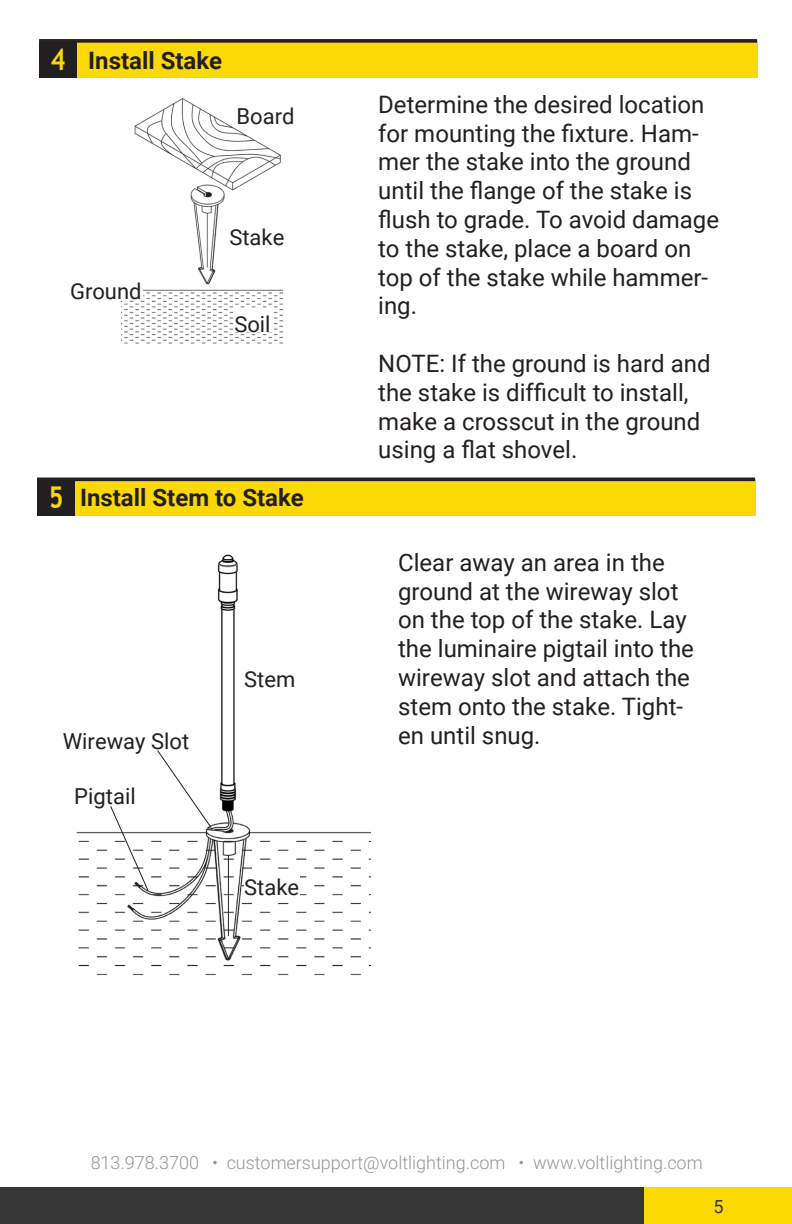
<style>
.page{position:relative;width:792px;height:1224px;background:#fff}
.page>*{position:absolute;margin:0;border:0;box-sizing:border-box;transform-origin:0 0}
.spec_numbers{font:700 30px "Trebuchet MS";color:#fad906;scale:.84 1}
.t1{font:24px/28.8px "Roboto";color:#231f20}
.t2{font:700 24px "Roboto";color:#231f20}
.t3{font:22px "Roboto";color:#231f20}
.copyright{font:300 18px "Roboto";color:#939598}
.t4{font:18px "Roboto";color:#363636}
</style>
<div class="page">
<div style="left:46px;top:41px;width:711px;height:37px;background:#fad906"></div>
<div style="left:39px;top:41px;width:38px;height:37px;background:#231f20"></div>
<div style="left:39px;top:39px;width:718px;height:4px;border:2px solid #231f20"></div>
<div style="left:44px;top:479px;width:711px;height:37px;background:#fad906"></div>
<div style="left:37px;top:479px;width:38px;height:37px;background:#231f20"></div>
<div style="left:37px;top:478px;width:718px;height:3px;border:2px solid #231f20"></div>
<div style="left:1px;top:1188px;width:644px;height:36px;background:#363636"></div>
<div style="left:645px;top:1188px;width:147px;height:36px;background:#fcd900"></div>
<img style="left:121px;top:98px;width:162px;height:245px">
<div style="left:237px;top:101px;width:58px;height:23px;background:#fff"></div>
<div style="left:229px;top:222px;width:56px;height:23px;background:#fff"></div>
<div style="left:234px;top:309px;width:38px;height:23px;background:#fff"></div>
<div style="left:70px;top:275px;width:72px;height:24px;background:#fff"></div>
<img style="left:76px;top:554px;width:295px;height:421px">
<div style="left:244px;top:664px;width:52px;height:23px;background:#fff"></div>
<div style="left:244px;top:872px;width:56px;height:23px;background:#fff"></div>
<div style="left:74px;top:778px;width:62px;height:29px;background:#fff"></div>
<div style="left:63px;top:724px;width:129px;height:27px;background:#fff"></div>
<svg style="left:109px;top:805px;width:40px;height:87px"></svg>
<svg style="left:156px;top:749px;width:56px;height:80px"></svg>
<p class="spec_numbers" style="left:51px;top:41px;width:19px">4</p>
<p class="t2" style="left:88px;top:44px;width:135px">Install Stake</p>
<p class="t3" style="left:237px;top:101px;width:60px">Board</p>
<p class="t3" style="left:70px;top:275px;width:73px">Ground</p>
<p class="t3" style="left:229px;top:222px;width:57px">Stake</p>
<p class="t3" style="left:234px;top:308px;width:38px">Soil</p>
<p class="spec_numbers" style="left:49px;top:479px;width:19px">5</p>
<p class="t2" style="left:80px;top:481px;width:225px">Install Stem to Stake</p>
<p class="t3" style="left:244px;top:664px;width:53px">Stem</p>
<p class="t3" style="left:63px;top:726px;width:128px">Wireway Slot</p>
<p class="t3" style="left:74px;top:781px;width:63px">Pigtail</p>
<p class="t3" style="left:244px;top:872px;width:57px">Stake</p>
<p class="t1" style="left:378px;top:89px;width:342px">Determine the desired location for mounting the fixture. Ham&shy;mer the stake into the ground until the flange of the stake is flush to grade. To avoid damage to the stake, place a board on top of the stake while hammer&shy;ing.</p>
<p class="t1" style="left:378px;top:348px;width:334px">NOTE: If the ground is hard and the stake is difficult to install, make a crosscut in the ground using a flat shovel.</p>
<p class="t1" style="left:398px;top:547px;width:297px">Clear away an area in the ground at the wireway slot on the top of the stake. Lay the luminaire pigtail into the wireway slot and attach the stem onto the stake. Tight&shy;en until snug.</p>
<p class="copyright" style="left:91px;top:1150px;width:613px">813.978.3700 • customersupport@voltlighting.com • www.voltlighting.com</p>
<p class="t4" style="left:714px;top:1194px;width:12px">5</p>
</div>
